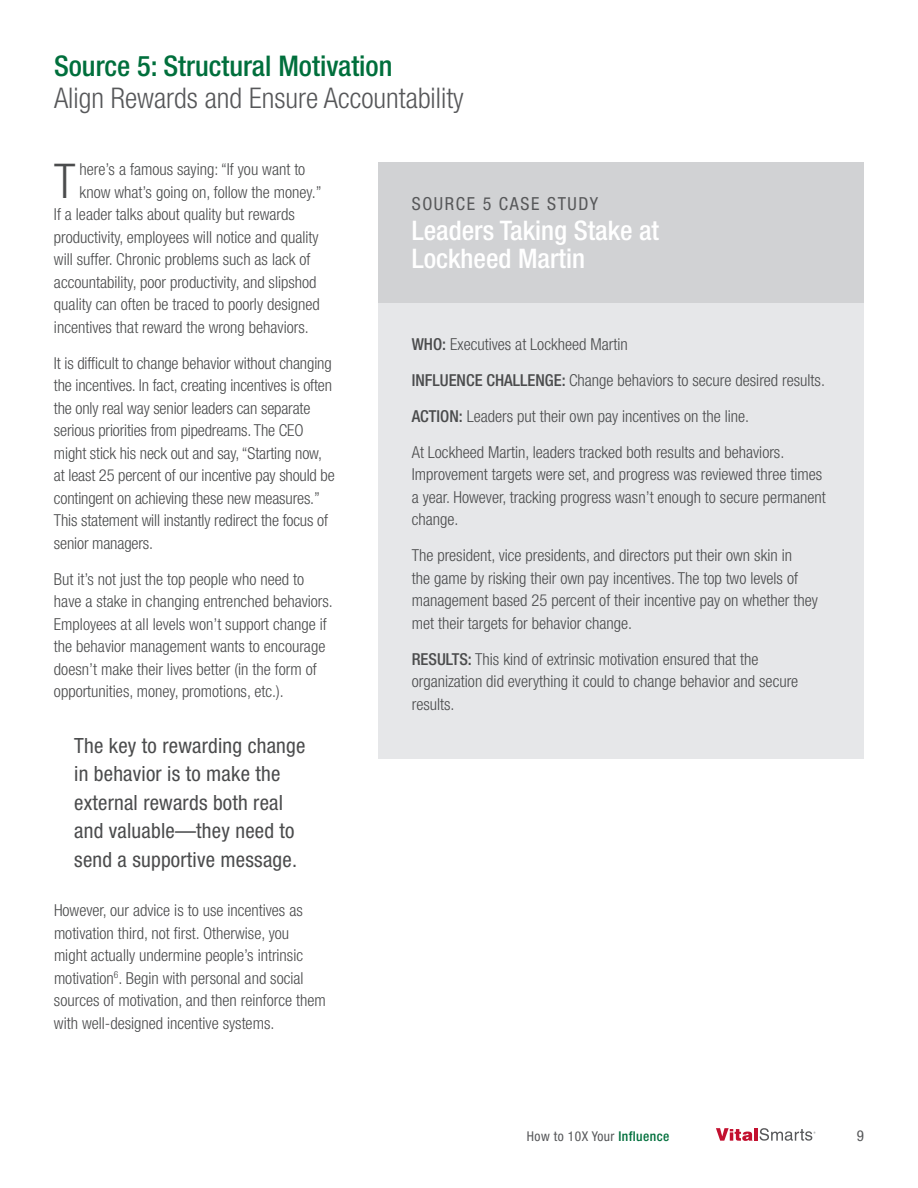
<style>
.page{position:relative;width:918px;height:1188px;background:#fff}
.page>*{position:absolute;margin:0;border:0;box-sizing:border-box;transform-origin:0 0}
.t1{font:300 condensed 48px "Helvetica Neue";color:#4b4c4d}
.t2{font:300 condensed 28.5px "Helvetica Neue";color:#57585a}
.t3{font:500 condensed 28.5px "Helvetica Neue";color:#006f3c}
.t4{font:500 condensed 27px/28.5px "Helvetica Neue";color:#fff}
.t5{font:condensed 21px/28.5px "Helvetica Neue";letter-spacing:.01em;color:#4b4c4d}
.t6{font:condensed 18px "Helvetica Neue";letter-spacing:.09em;color:#57585a}
.t7{font:300 condensed 16.5px/22.5px "Helvetica Neue";color:#4b4c4d}
.t8{font:condensed 15px "Helvetica Neue";color:#57585a}
.t9{font:condensed 13.5px "Helvetica Neue";letter-spacing:.03em;color:#57585a}
.s1{font-weight:500}
.s2{font-weight:500;color:#006f3c}
</style>
<div class="page">
<svg style="left:716px;top:1128px;width:37px;height:13px"></svg>
<hr style="left:754px;top:1128px;width:4px;height:13px;background:#c3102f">
<svg style="left:760px;top:1128px;width:55px;height:13px"></svg>
<div style="left:378px;top:164px;width:486px;height:595px;background:#e6e7e9"></div>
<div style="left:378px;top:162px;width:486px;height:141px;background:#d1d2d4"></div>
<h2 class="t3" style="left:54px;top:49px;width:340px">Source 5: Structural Motivation</h2>
<h2 class="t2" style="left:54px;top:81px;width:411px">Align Rewards and Ensure Accountability</h2>
<h1 class="t1" style="left:54px;top:153px;width:23px">T</h1>
<p class="t7" style="left:80px;top:158px;width:227px">here’s a famous saying: “If you want to</p>
<p class="t7" style="left:80px;top:180px;width:243px">know what’s going on, follow the money.”</p>
<p class="t7" style="left:54px;top:203px;width:242px">If a leader talks about quality but rewards</p>
<p class="t7" style="left:54px;top:225px;width:266px">productivity, employees will notice and quality</p>
<p class="t7" style="left:54px;top:248px;width:258px">will suffer. Chronic problems such as lack of</p>
<p class="t7" style="left:54px;top:270px;width:264px">accountability, poor productivity, and slipshod</p>
<p class="t7" style="left:54px;top:293px;width:267px">quality can often be traced to poorly designed</p>
<p class="t7" style="left:54px;top:315px;width:256px">incentives that reward the wrong behaviors.</p>
<p class="t7" style="left:54px;top:351px;width:282px">It is difficult to change behavior without changing the incentives. In fact, creating incentives is often the only real way senior leaders can separate serious priorities from pipedreams. The CEO might stick his neck out and say, “Starting now, at least 25 percent of our incentive pay should be contingent on achieving these new measures.” This statement will instantly redirect the focus of senior managers.</p>
<p class="t7" style="left:54px;top:568px;width:280px">But it’s not just the top people who need to have a stake in changing entrenched behaviors.<br>Employees at all levels won’t support change if the behavior management wants to encourage doesn’t make their lives better (in the form of opportunities, money, promotions, etc.).</p>
<p class="t5" style="left:74px;top:731px;width:233px">The key to rewarding change in behavior is to make the external rewards both real and valuable—they need to send a supportive message.</p>
<p class="t7" style="left:54px;top:899px;width:273px">However, our advice is to use incentives as motivation third, not first. Otherwise, you might actually undermine people’s intrinsic motivation<sup>6</sup>. Begin with personal and social sources of motivation, and then reinforce them with well-designed incentive systems.</p>
<p class="t6" style="left:412px;top:193px;width:187px">Source 5 Case Study</p>
<h3 class="t4" style="left:412px;top:215px;width:249px">Leaders Taking Stake at<br>Lockheed Martin</h3>
<p class="t7" style="left:412px;top:326px;width:415px;line-height:36px"><span class="s1">WHO:</span> Executives at Lockheed Martin<br><span class="s1">INFLUENCE CHALLENGE:</span> Change behaviors to secure desired results.<br><span class="s1">ACTION:</span> Leaders put their own pay incentives on the line.<br>At Lockheed Martin, leaders tracked both results and behaviors.</p>
<p class="t7" style="left:412px;top:463px;width:416px">Improvement targets were set, and progress was reviewed three times a year. However, tracking progress wasn’t enough to secure permanent change.</p>
<p class="t7" style="left:412px;top:544px;width:408px">The president, vice presidents, and directors put their own skin in<br>the game by risking their own pay incentives. The top two levels of management based 25 percent of their incentive pay on whether they met their targets for behavior change.</p>
<p class="t7" style="left:412px;top:648px;width:388px"><span class="s1">RESULTS:</span> This kind of extrinsic motivation ensured that the organization did everything it could to change behavior and secure results.</p>
<p class="t9" style="left:527px;top:1128px;width:144px">How to 10X Your <span class="s2">Influence</span></p>
<p class="t8" style="left:857px;top:1127px;width:9px">9</p>
</div>
